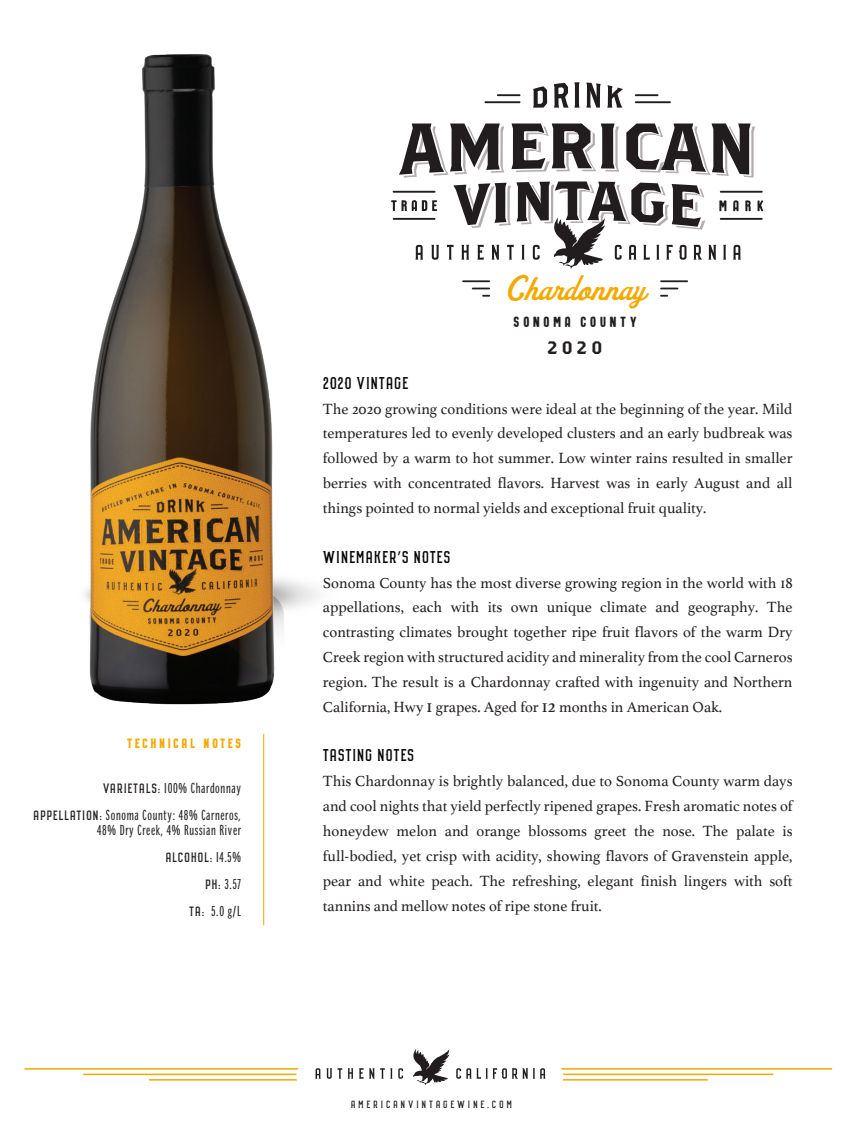
<style>
.page{position:relative;width:864px;height:1134px;background:#fff}
.page>*{position:absolute;margin:0;border:0;box-sizing:border-box;transform-origin:0 0}
.t1{font:33px "Fenway Park JF";color:#f4a900;scale:1.05 1}
.t2{font:18px "Brothers OT";color:#231f20}
.t3{font:17.1px "Aviator";letter-spacing:.04em;color:#050504}
.t4{font:15.6px/24.9px "Athelas";color:#231f20;text-align:justify}
.t5{font:14.4px "Aviator Sans";letter-spacing:.22em;color:#231f20}
.t6{font:13.5px/27px "Baltra GD";letter-spacing:.05em;color:#231f20;text-align:right}
.t7{font:700 13.5px "Aviator";letter-spacing:.2em;color:#f4a900}
.t8{font:13.5px "Aviator";letter-spacing:.05em;color:#231f20}
.t9{font:10.5px "Aviator";letter-spacing:.26em;color:#231f20}
.s1{font-family:"Aviator"}
.s2{font-family:"Baltra GD"}
.s3{font-family:"Myriad Pro"}
.s4{font-size:18.6px}
</style>
<div class="page">
<svg style="left:533px;top:86px;width:14px;height:22px"></svg>
<svg style="left:554px;top:82px;width:26px;height:26px"></svg>
<svg style="left:586px;top:83px;width:15px;height:25px"></svg>
<svg style="left:607px;top:85px;width:16px;height:23px"></svg>
<hr style="left:497px;top:94px;width:23px;height:2px;background:#211d1e">
<hr style="left:485px;top:101px;width:35px;height:2px;background:#211d1e">
<hr style="left:635px;top:94px;width:23px;height:2px;background:#211d1e">
<hr style="left:635px;top:101px;width:36px;height:2px;background:#211d1e">
<svg style="left:391px;top:124px;width:372px;height:145px"></svg>
<hr style="left:25px;top:1068px;width:807px;height:2px;background:#f4a900">
<hr style="left:83px;top:1074px;width:690px;height:1px;background:#f4a900">
<hr style="left:149px;top:1079px;width:559px;height:2px;background:#f4a900">
<div style="left:296px;top:1062px;width:267px;height:29px;background:#fff;border-radius:14px"></div>
<svg style="left:315px;top:1068px;width:17px;height:11px"></svg>
<svg style="left:338px;top:1068px;width:4px;height:11px"></svg>
<svg style="left:348px;top:1068px;width:5px;height:11px"></svg>
<svg style="left:359px;top:1068px;width:44px;height:11px"></svg>
<svg style="left:456px;top:1068px;width:89px;height:11px"></svg>
<svg style="left:413px;top:1049px;width:36px;height:36px"></svg>
<img style="left:85px;top:54px;width:234px;height:708px">
<hr style="left:263px;top:734px;width:1px;height:191px;background:#f4a900">
<svg style="left:472px;top:288px;width:18px;height:1px"></svg>
<hr style="left:462px;top:280px;width:28px;height:2px;background:#231f20">
<svg style="left:482px;top:295px;width:8px;height:2px"></svg>
<svg style="left:660px;top:288px;width:18px;height:1px"></svg>
<hr style="left:660px;top:280px;width:28px;height:2px;background:#231f20">
<svg style="left:660px;top:295px;width:8px;height:2px"></svg>
<p class="t7" style="left:128px;top:736px;width:115px">TECHNICAL NOTES</p>
<p class="t6" style="left:33px;top:775px;width:209px"><span class="s1">VARIETALS:</span> 100% Chardonnay<br><span class="s1">APPELLATION:</span> Sonoma County: 48% Carneros,</p>
<p class="t6" style="left:97px;top:817px;width:145px">48% Dry Creek, 4% Russian River</p>
<p class="t8" style="left:165px;top:850px;width:77px">ALCOHOL: <span class="s2">14.5%</span></p>
<p class="t6" style="left:189px;top:871px;width:53px"><span class="s1">PH:</span> 3.57<br><span class="s1">TA:</span> 5.0 g/L</p>
<h1 class="t1" style="left:505px;top:267px;width:135px">Chardonnay</h1>
<p class="t5" style="left:513px;top:313px;width:125px">SONOMA COUNTY</p>
<p class="t2" style="left:547px;top:340px;width:57px">2020</p>
<p class="t3" style="left:323px;top:373px;width:87px">2020 VINTAGE</p>
<p class="t4" style="left:323px;top:396px;width:471px">The 2020 growing conditions were ideal at the beginning of the year. Mild temperatures led to evenly developed clusters and an early budbreak was followed by a warm to hot summer. Low winter rains resulted in smaller berries with concentrated flavors. Harvest was in early August and all things pointed to normal yields and exceptional fruit quality.</p>
<p class="t3" style="left:323px;top:547px;width:129px">WINEMAKER<span class="s3">’</span>S NOTES</p>
<p class="t4" style="left:323px;top:569px;width:471px">Sonoma County has the most diverse growing region in the world with 18 appellations, each with its own unique climate and geography. The contrasting climates brought together ripe fruit flavors of the warm Dry Creek region with structured acidity and minerality from the cool Carneros region. The result is a Chardonnay crafted with ingenuity and Northern California, Hwy <span class="s4">1</span> grapes. Aged for <span class="s4">12</span> months in American Oak.</p>
<p class="t3" style="left:323px;top:746px;width:93px">TASTING NOTES</p>
<p class="t4" style="left:323px;top:768px;width:471px">This Chardonnay is brightly balanced, due to Sonoma County warm days and cool nights that yield perfectly ripened grapes. Fresh aromatic notes of honeydew melon and orange blossoms greet the nose. The palate is full-bodied, yet crisp with acidity, showing flavors of Gravenstein apple, pear and white peach. The refreshing, elegant finish lingers with soft tannins and mellow notes of ripe stone fruit.</p>
<p class="t9" style="left:351px;top:1099px;width:163px">AMERICANVINTAGEWINE.COM</p>
</div>
